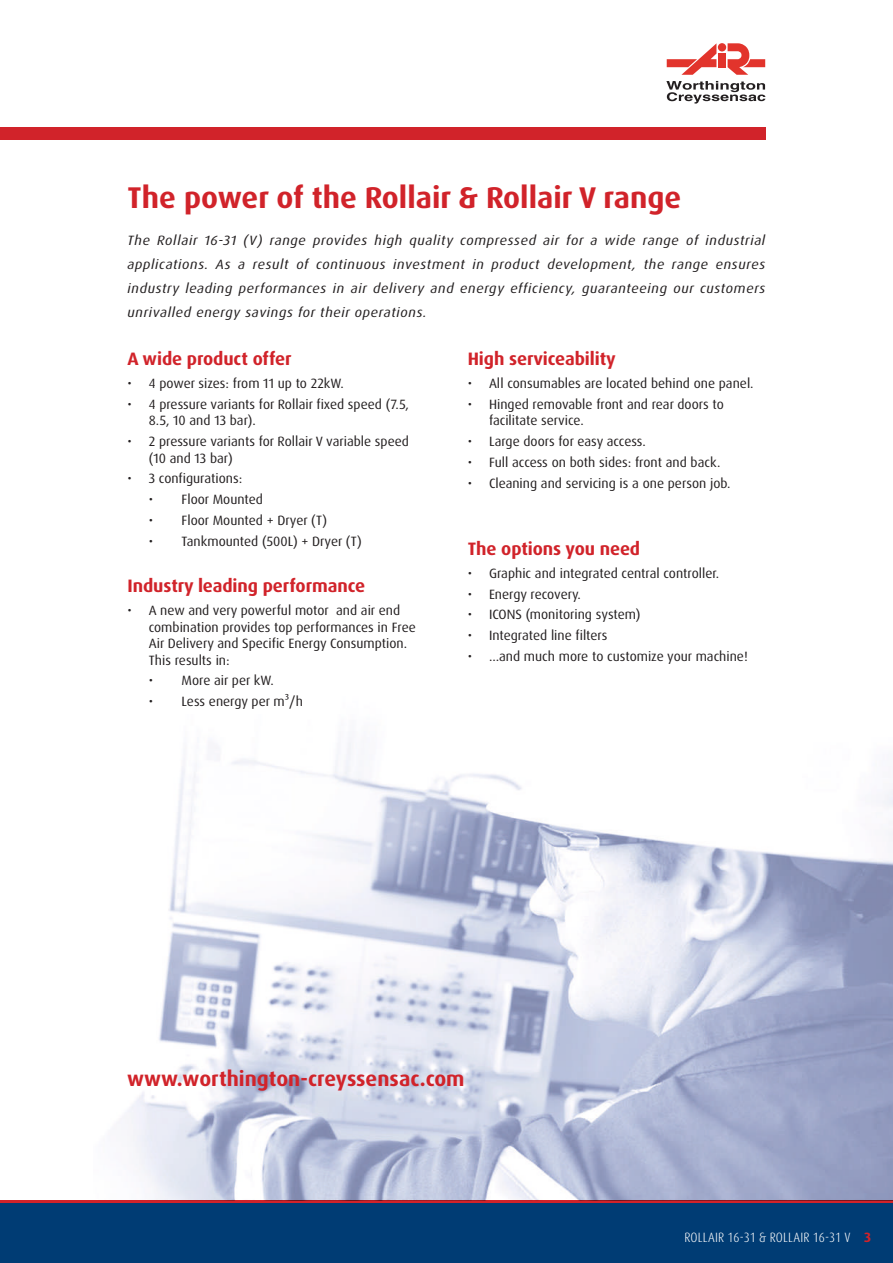
<style>
.page{position:relative;width:893px;height:1263px;background:#fff}
.page>*{position:absolute;margin:0;border:0;box-sizing:border-box;transform-origin:0 0}
.t1{font:700 30px "Dax Pro";color:#d1232a}
.t2{font:700 21px "Dax Pro";color:#d1232a}
.t3{font:700 18px "Dax Pro";letter-spacing:-.005em;color:#d1232a}
.t4{font:13.5px/16.5px "Dax Pro";color:#231f20}
.t5{font:italic 13.5px/24px "Dax Pro";letter-spacing:.04em;color:#231f20;text-align:justify;scale:1.05 1}
.t6{font:300 condensed 13.5px "Dax Pro";letter-spacing:.01em;color:#fff}
.s1{font-weight:700;font-stretch:normal;color:#d1232a}
</style>
<div class="page">
<div style="left:0;top:1202px;width:893px;height:61px;background:#003c74"></div>
<hr style="left:0;top:1200px;width:893px;height:3px;background:#d1232a">
<img style="left:121px;top:742px;width:772px;height:458px">
<svg style="left:666px;top:81px;width:99px;height:23px"></svg>
<svg style="left:667px;top:44px;width:49px;height:31px"></svg>
<div style="left:718px;top:53px;width:8px;height:14px;background:#e2342c"></div>
<svg style="left:728px;top:43px;width:37px;height:32px"></svg>
<div style="left:718px;top:43px;width:8px;height:8px;background:#e2342c;border-radius:50%"></div>
<div style="left:0;top:128px;width:765px;height:12px;background:#d1232a"></div>
<h1 class="t1" style="left:128px;top:178px;width:555px">The power of the Rollair &amp; Rollair V range</h1>
<p class="t5" style="left:128px;top:228px;width:609px">The Rollair 16-31 (V) range provides high quality compressed air for a wide range of industrial applications. As a result of continuous investment in product development, the range ensures industry leading performances in air delivery and energy efficiency, guaranteeing our customers unrivalled energy savings for their operations.</p>
<h3 class="t3" style="left:128px;top:347px;width:166px">A wide product offer</h3>
<p class="t4" style="left:128px;top:375px;width:218px">• 4 power sizes: from 11 up to 22kW.</p>
<p class="t4" style="left:149px;top:396px;width:262px;text-indent:-21px">• 4 pressure variants for Rollair fixed speed (7.5,<br>8.5, 10 and 13 bar).</p>
<p class="t4" style="left:149px;top:433px;width:262px;text-indent:-21px">• 2 pressure variants for Rollair V variable speed (10 and 13 bar)</p>
<p class="t4" style="left:128px;top:470px;width:116px">• 3 configurations:</p>
<p class="t4" style="left:149px;top:491px;width:116px">• Floor Mounted</p>
<p class="t4" style="left:149px;top:512px;width:180px">• Floor Mounted + Dryer (T)</p>
<p class="t4" style="left:149px;top:533px;width:214px">• Tankmounted (500L) + Dryer (T)</p>
<h3 class="t3" style="left:128px;top:574px;width:239px">Industry leading performance</h3>
<p class="t4" style="left:149px;top:602px;width:268px;text-indent:-21px">• A new and very powerful motor and air end combination provides top performances in Free Air Delivery and Specific Energy Consumption.<br>This results in:</p>
<p class="t4" style="left:149px;top:672px;width:127px">• More air per kW.</p>
<p class="t4" style="left:149px;top:693px;width:156px">• Less energy per m³/h</p>
<h3 class="t3" style="left:468px;top:347px;width:150px">High serviceability</h3>
<p class="t4" style="left:468px;top:375px;width:287px">• All consumables are located behind one panel.</p>
<p class="t4" style="left:489px;top:396px;width:236px;text-indent:-21px">• Hinged removable front and rear doors to facilitate service.</p>
<p class="t4" style="left:468px;top:433px;width:180px">• Large doors for easy access.</p>
<p class="t4" style="left:468px;top:454px;width:254px">• Full access on both sides: front and back.</p>
<p class="t4" style="left:468px;top:475px;width:264px">• Cleaning and servicing is a one person job.</p>
<h3 class="t3" style="left:468px;top:537px;width:174px">The options you need</h3>
<p class="t4" style="left:468px;top:565px;width:253px">• Graphic and integrated central controller.</p>
<p class="t4" style="left:468px;top:586px;width:115px">• Energy recovery.</p>
<p class="t4" style="left:468px;top:606px;width:174px">• ICONS (monitoring system)</p>
<p class="t4" style="left:468px;top:627px;width:141px">• Integrated line filters</p>
<p class="t4" style="left:468px;top:648px;width:282px">• …and much more to customize your machine!</p>
<h2 class="t2" style="left:127px;top:1065px;width:339px">www.worthington-creyssensac.com</h2>
<p class="t6" style="left:684px;top:1228px;width:188px">ROLLAIR 16-31 &amp; ROLLAIR 16-31 V <span class="s1">3</span></p>
</div>
